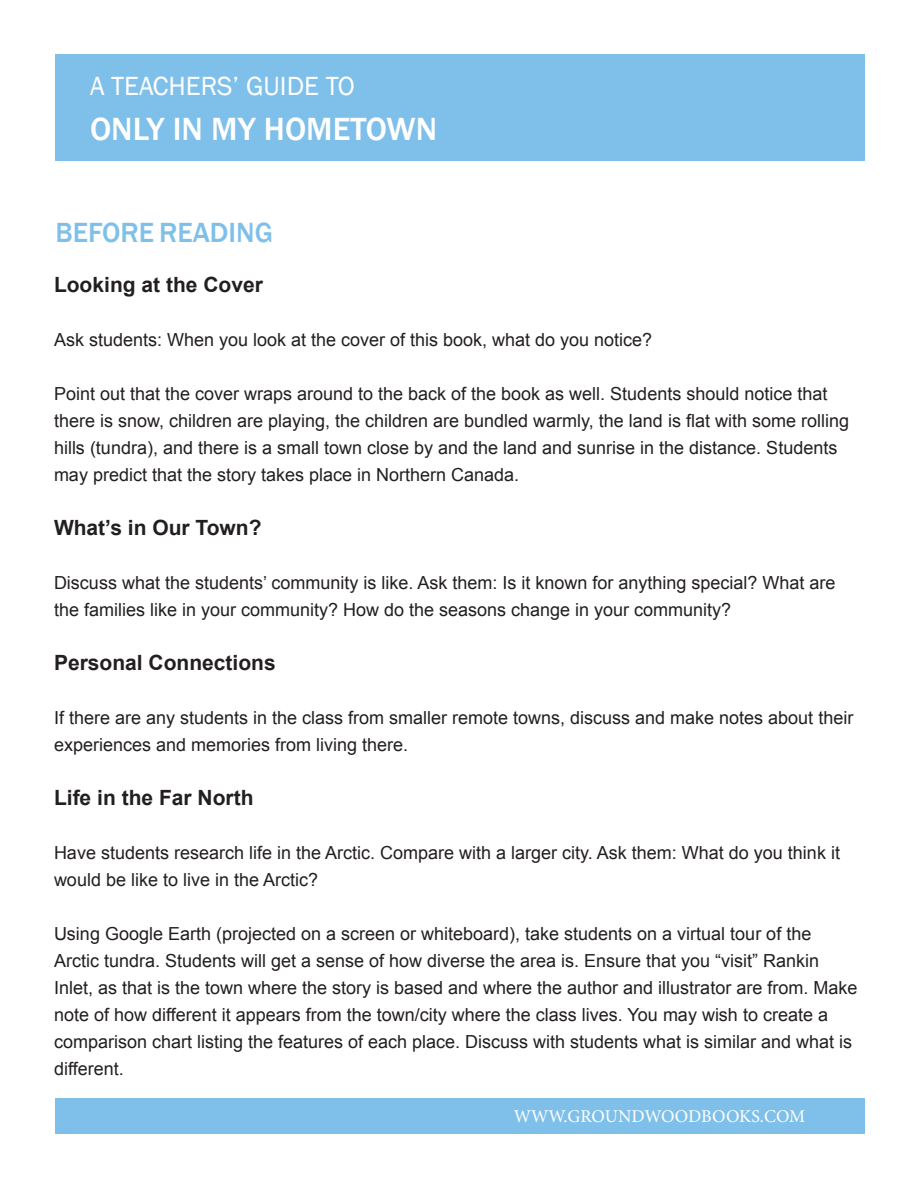
<style>
.page{position:relative;width:918px;height:1188px;background:#fff}
.page>*{position:absolute;margin:0;border:0;box-sizing:border-box;transform-origin:0 0}
.t1{font:500 33px "Franklin Gothic";color:#fff}
.t2{font:500 28.5px "Franklin Gothic";color:#7fc0ea}
.t3{font:27px "Franklin Gothic";color:#fff}
.t4{font:700 21px "Arial";color:#231f20}
.t5{font:18px/27px "Arial";color:#231f20}
.t6{font:18px "Minion Pro";color:#fff}
</style>
<div class="page">
<div style="left:55px;top:54px;width:810px;height:106px;background:#7fc0ea"></div>
<div style="left:55px;top:1098px;width:810px;height:36px;background:#7fc0ea"></div>
<p class="t3" style="left:90px;top:69px;width:267px">A TEACHERS’ GUIDE TO</p>
<p class="t1" style="left:90px;top:109px;width:349px">ONLY IN MY HOMETOWN</p>
<p class="t2" style="left:55px;top:215px;width:219px">BEFORE READING</p>
<p class="t4" style="left:54px;top:271px;width:210px">Looking at the Cover</p>
<p class="t5" style="left:54px;top:326px;width:600px">Ask students: When you look at the cover of this book, what do you notice?</p>
<p class="t5" style="left:54px;top:380px;width:797px">Point out that the cover wraps around to the back of the book as well. Students should notice that there is snow, children are playing, the children are bundled warmly, the land is flat with some rolling hills (tundra), and there is a small town close by and the land and sunrise in the distance. Students may predict that the story takes place in Northern Canada.</p>
<p class="t4" style="left:54px;top:514px;width:209px">What’s in Our Town?</p>
<p class="t5" style="left:54px;top:569px;width:783px">Discuss what the students’ community is like. Ask them: Is it known for anything special? What are the families like in your community? How do the seasons change in your community?</p>
<p class="t4" style="left:54px;top:649px;width:223px">Personal Connections</p>
<p class="t5" style="left:54px;top:704px;width:801px">If there are any students in the class from smaller remote towns, discuss and make notes about their experiences and memories from living there.</p>
<p class="t4" style="left:54px;top:784px;width:201px">Life in the Far North</p>
<p class="t5" style="left:54px;top:839px;width:788px">Have students research life in the Arctic. Compare with a larger city. Ask them: What do you think it would be like to live in the Arctic?</p>
<p class="t5" style="left:54px;top:920px;width:805px">Using Google Earth (projected on a screen or whiteboard), take students on a virtual tour of the Arctic tundra. Students will get a sense of how diverse the area is. Ensure that you “visit” Rankin Inlet, as that is the town where the story is based and where the author and illustrator are from. Make note of how different it appears from the town/city where the class lives. You may wish to create a comparison chart listing the features of each place. Discuss with students what is similar and what is different.</p>
<p class="t6" style="left:514px;top:1104px;width:293px">WWW.GROUNDWOODBOOKS.COM</p>
</div>
